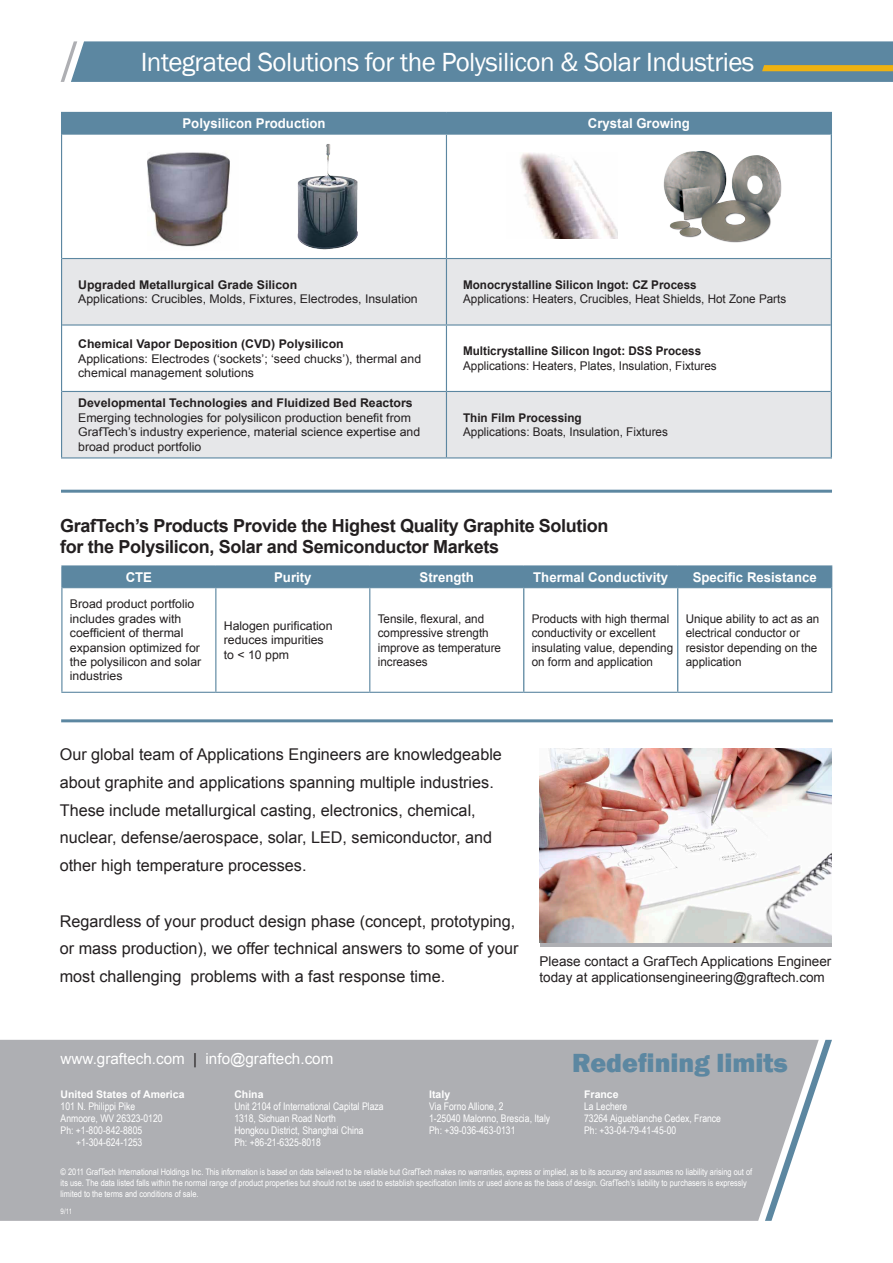
<style>
.page{position:relative;width:893px;height:1263px;background:#fff}
.page>*{position:absolute;margin:0;border:0;box-sizing:border-box;transform-origin:0 0}
.Title_SUB{font:27px "Franklin Gothic";letter-spacing:-.02em;color:#fff}
.t1{font:800 27px "Franklin Gothic";color:#5c87a1}
.Title_SUB-2{font:700 18px "Arial";letter-spacing:-.02em;color:#231f20}
.t2{font:16.2px/27.8px "Arial";color:#231f20}
.t3{font:15.15px "Arial";color:#fff}
.t4{font:700 13.5px "Arial";color:#fff}
.t5{font:13.5px "Arial";color:#231f20}
.t6{font:12px "Arial";color:#231f20}
.t7{font:700 12px "Arial";color:#231f20}
.t8{font:10.5px "Arial Narrow";color:#fff}
.t9{font:700 10.5px "Arial";color:#fff}
.t10{font:9px/10.8px "Arial Narrow";color:#fff}
.t11{font:7.5px "Arial Narrow";color:#fff}
.s1{color:#231f20}
</style>
<div class="page">
<hr style="left:61px;top:719px;width:772px;height:3px;background:#5c87a1">
<div style="left:539px;top:942px;width:292px;height:5px;background:#aeafb3"></div>
<img style="left:539px;top:748px;width:292px;height:194px">
<svg style="left:62px;top:259px;width:769px;height:198px;fill:#e6e7e9"></svg>
<hr style="left:62px;top:134px;width:384px;height:1px;background:#5c87a1">
<hr style="left:62px;top:258px;width:384px;height:1px;background:#5c87a1">
<hr style="left:62px;top:324px;width:384px;height:2px;background:#5c87a1">
<hr style="left:62px;top:391px;width:384px;height:1px;background:#5c87a1">
<hr style="left:61px;top:457px;width:385px;height:1px;background:#5c87a1">
<hr style="left:61px;top:134px;width:1px;height:125px;background:#5c87a1">
<hr style="left:61px;top:259px;width:1px;height:66px;background:#5c87a1">
<hr style="left:61px;top:325px;width:1px;height:66px;background:#5c87a1">
<hr style="left:61px;top:391px;width:1px;height:66px;background:#5c87a1">
<hr style="left:446px;top:134px;width:385px;height:1px;background:#5c87a1">
<hr style="left:446px;top:258px;width:385px;height:1px;background:#5c87a1">
<hr style="left:446px;top:324px;width:385px;height:2px;background:#5c87a1">
<hr style="left:446px;top:391px;width:385px;height:1px;background:#5c87a1">
<hr style="left:446px;top:457px;width:386px;height:1px;background:#5c87a1">
<hr style="left:446px;top:135px;width:1px;height:123px;background:#5c87a1">
<hr style="left:446px;top:259px;width:1px;height:65px;background:#5c87a1">
<hr style="left:446px;top:326px;width:1px;height:65px;background:#5c87a1">
<hr style="left:446px;top:392px;width:1px;height:65px;background:#5c87a1">
<div style="left:61px;top:112px;width:771px;height:22px;background:#5c87a1"></div>
<hr style="left:831px;top:134px;width:1px;height:125px;background:#5c87a1">
<hr style="left:831px;top:259px;width:1px;height:66px;background:#5c87a1">
<hr style="left:831px;top:325px;width:1px;height:66px;background:#5c87a1">
<hr style="left:831px;top:391px;width:1px;height:66px;background:#5c87a1">
<img style="left:147px;top:152px;width:83px;height:95px">
<img style="left:297px;top:144px;width:60px;height:106px">
<img style="left:520px;top:153px;width:98px;height:86px">
<img style="left:663px;top:151px;width:118px;height:92px">
<svg style="left:61px;top:41px;width:832px;height:41px;background:#648ba0"></svg>
<svg style="left:62px;top:588px;width:769px;height:104px"></svg>
<hr style="left:61px;top:565px;width:155px;height:1px;background:#5c87a1">
<hr style="left:216px;top:565px;width:154px;height:1px;background:#5c87a1">
<hr style="left:61px;top:692px;width:155px;height:1px;background:#5c87a1">
<hr style="left:216px;top:692px;width:154px;height:1px;background:#5c87a1">
<hr style="left:61px;top:588px;width:1px;height:104px;background:#5c87a1">
<hr style="left:215px;top:588px;width:1px;height:104px;background:#5c87a1">
<hr style="left:370px;top:565px;width:154px;height:1px;background:#5c87a1">
<hr style="left:524px;top:565px;width:154px;height:1px;background:#5c87a1">
<hr style="left:678px;top:565px;width:154px;height:1px;background:#5c87a1">
<hr style="left:370px;top:692px;width:154px;height:1px;background:#5c87a1">
<hr style="left:524px;top:692px;width:154px;height:1px;background:#5c87a1">
<hr style="left:678px;top:692px;width:154px;height:1px;background:#5c87a1">
<hr style="left:369px;top:588px;width:1px;height:104px;background:#5c87a1">
<div style="left:61px;top:566px;width:771px;height:22px;background:#5c87a1"></div>
<hr style="left:523px;top:588px;width:1px;height:104px;background:#5c87a1">
<hr style="left:677px;top:588px;width:1px;height:104px;background:#5c87a1">
<hr style="left:831px;top:588px;width:1px;height:104px;background:#5c87a1">
<hr style="left:61px;top:490px;width:771px;height:3px;background:#5c87a1">
<div style="left:0;top:1040px;width:765px;height:181px;background:#aeafb3"></div>
<svg style="left:765px;top:1040px;width:67px;height:181px"></svg>
<p class="Title_SUB" style="left:141px;top:45px;width:615px">Integrated Solutions for the Polysilicon &amp; Solar Industries</p>
<p class="t4" style="left:182px;top:114px;width:145px">Polysilicon Production</p>
<p class="t4" style="left:588px;top:114px;width:104px">Crystal Growing</p>
<p class="t7" style="left:78px;top:277px;width:221px">Upgraded Metallurgical Grade Silicon</p>
<p class="t6" style="left:78px;top:291px;width:341px">Applications: Crucibles, Molds, Fixtures, Electrodes, Insulation</p>
<p class="t7" style="left:78px;top:336px;width:267px">Chemical Vapor Deposition (CVD) Polysilicon</p>
<p class="t6" style="left:78px;top:350px;width:345px">Applications: Electrodes (‘sockets’; ‘seed chucks’), thermal and</p>
<p class="t6" style="left:78px;top:365px;width:177px">chemical management solutions</p>
<p class="t7" style="left:78px;top:395px;width:336px">Developmental Technologies and Fluidized Bed Reactors</p>
<p class="t6" style="left:78px;top:410px;width:334px">Emerging technologies for polysilicon production benefit from</p>
<p class="t6" style="left:78px;top:424px;width:344px">GrafTech’s industry experience, material science expertise and</p>
<p class="t6" style="left:78px;top:439px;width:125px">broad product portfolio</p>
<p class="t7" style="left:463px;top:277px;width:235px">Monocrystalline Silicon Ingot: CZ Process</p>
<p class="t6" style="left:463px;top:291px;width:325px">Applications: Heaters, Crucibles, Heat Shields, Hot Zone Parts</p>
<p class="t7" style="left:463px;top:343px;width:240px">Multicrystalline Silicon Ingot: DSS Process</p>
<p class="t6" style="left:463px;top:358px;width:255px">Applications: Heaters, Plates, Insulation, Fixtures</p>
<p class="t7" style="left:463px;top:410px;width:120px">Thin Film Processing</p>
<p class="t6" style="left:463px;top:424px;width:206px">Applications: Boats, Insulation, Fixtures</p>
<p class="Title_SUB-2" style="left:60px;top:513px;width:550px">GrafTech’s Products Provide the Highest Quality Graphite Solution</p>
<p class="Title_SUB-2" style="left:60px;top:534px;width:440px">for the Polysilicon, Solar and Semiconductor Markets</p>
<p class="t4" style="left:126px;top:568px;width:28px">CTE</p>
<p class="t4" style="left:274px;top:568px;width:39px">Purity</p>
<p class="t4" style="left:420px;top:568px;width:56px">Strength</p>
<p class="t4" style="left:533px;top:568px;width:137px">Thermal Conductivity</p>
<p class="t4" style="left:693px;top:568px;width:126px">Specific Resistance</p>
<p class="t6" style="left:70px;top:596px;width:126px">Broad product portfolio</p>
<p class="t6" style="left:70px;top:611px;width:113px">includes grades with</p>
<p class="t6" style="left:70px;top:625px;width:115px">coefficient of thermal</p>
<p class="t6" style="left:70px;top:639px;width:132px">expansion optimized for</p>
<p class="t6" style="left:70px;top:654px;width:133px">the polysilicon and solar</p>
<p class="t6" style="left:70px;top:668px;width:54px">industries</p>
<p class="t6" style="left:378px;top:611px;width:108px">Tensile, flexural, and</p>
<p class="t6" style="left:378px;top:625px;width:112px">compressive strength</p>
<p class="t6" style="left:378px;top:639px;width:125px">improve as temperature</p>
<p class="t6" style="left:378px;top:654px;width:51px">increases</p>
<p class="t6" style="left:532px;top:611px;width:139px">Products with high thermal</p>
<p class="t6" style="left:532px;top:625px;width:125px">conductivity or excellent</p>
<p class="t6" style="left:532px;top:639px;width:143px">insulating value, depending</p>
<p class="t6" style="left:532px;top:654px;width:123px">on form and application</p>
<p class="t6" style="left:686px;top:611px;width:135px">Unique ability to act as an</p>
<p class="t6" style="left:686px;top:625px;width:116px">electrical conductor or</p>
<p class="t6" style="left:686px;top:639px;width:133px">resistor depending on the</p>
<p class="t6" style="left:686px;top:654px;width:57px">application</p>
<p class="t6" style="left:224px;top:618px;width:110px">Halogen purification</p>
<p class="t6" style="left:224px;top:632px;width:101px">reduces impurities</p>
<p class="t6" style="left:224px;top:647px;width:67px">to &lt; 10 ppm</p>
<p class="t2" style="left:60px;top:741px;width:444px">Our global team of Applications Engineers are knowledgeable about graphite and applications spanning multiple industries.<br>These include metallurgical casting, electronics, chemical, nuclear, defense/aerospace, solar, LED, semiconductor, and other high temperature processes.</p>
<p class="t2" style="left:60px;top:907px;width:460px">Regardless of your product design phase (concept, prototyping, or mass production), we offer technical answers to some of your most challenging problems with a fast response time.</p>
<p class="t5" style="left:539px;top:952px;width:293px">Please contact a GrafTech Applications Engineer</p>
<p class="t5" style="left:539px;top:969px;width:287px">today at applicationsengineering@graftech.com</p>
<p class="t3" style="left:61px;top:1048px;width:274px">www.graftech.com <span class="s1">|</span> info@graftech.com</p>
<p class="t1" style="left:572px;top:1045px;width:217px">Redefining limits</p>
<p class="t9" style="left:234px;top:1087px;width:31px">China</p>
<p class="t8" style="left:234px;top:1098px;width:151px">Unit 2104 of International Capital Plaza</p>
<p class="t8" style="left:234px;top:1110px;width:103px">1318, Sichuan Road North</p>
<p class="t8" style="left:234px;top:1122px;width:131px">Hongkou District, Shanghai China</p>
<p class="t8" style="left:234px;top:1134px;width:88px">Ph: +86-21-6325-8018</p>
<p class="t9" style="left:61px;top:1087px;width:125px">United States of America</p>
<p class="t8" style="left:61px;top:1099px;width:76px">101 N. Philippi Pike</p>
<p class="t8" style="left:61px;top:1111px;width:103px">Anmoore, WV 26323-0120</p>
<p class="t8" style="left:61px;top:1123px;width:83px">Ph: +1-800-842-8805</p>
<p class="t8" style="left:76px;top:1135px;width:68px">+1-304-624-1253</p>
<p class="t9" style="left:429px;top:1087px;width:23px">Italy</p>
<p class="t8" style="left:429px;top:1099px;width:76px">Via Forno Allione, 2</p>
<p class="t8" style="left:429px;top:1111px;width:123px">1-25040 Malonno, Brescia, Italy</p>
<p class="t8" style="left:429px;top:1123px;width:88px">Ph: +39-036-463-0131</p>
<p class="t9" style="left:584px;top:1087px;width:36px">France</p>
<p class="t8" style="left:584px;top:1099px;width:45px">La Lechere</p>
<p class="t8" style="left:584px;top:1111px;width:138px">73264 Aigueblanche Cedex, France</p>
<p class="t8" style="left:584px;top:1123px;width:94px">Ph: +33-04-79-41-45-00</p>
<p class="t10" style="left:61px;top:1166px;width:693px">© 2011 GrafTech International Holdings Inc. This information is based on data believed to be reliable but GrafTech makes no warranties, express or implied, as to its accuracy and assumes no liability arising out of its use. The data listed falls within the normal range of product properties but should not be used to establish specification limits or used alone as the basis of design. GrafTech’s liability to purchasers is expressly limited to the terms and conditions of sale.</p>
<p class="t11" style="left:61px;top:1205px;width:13px">9/11</p>
</div>
